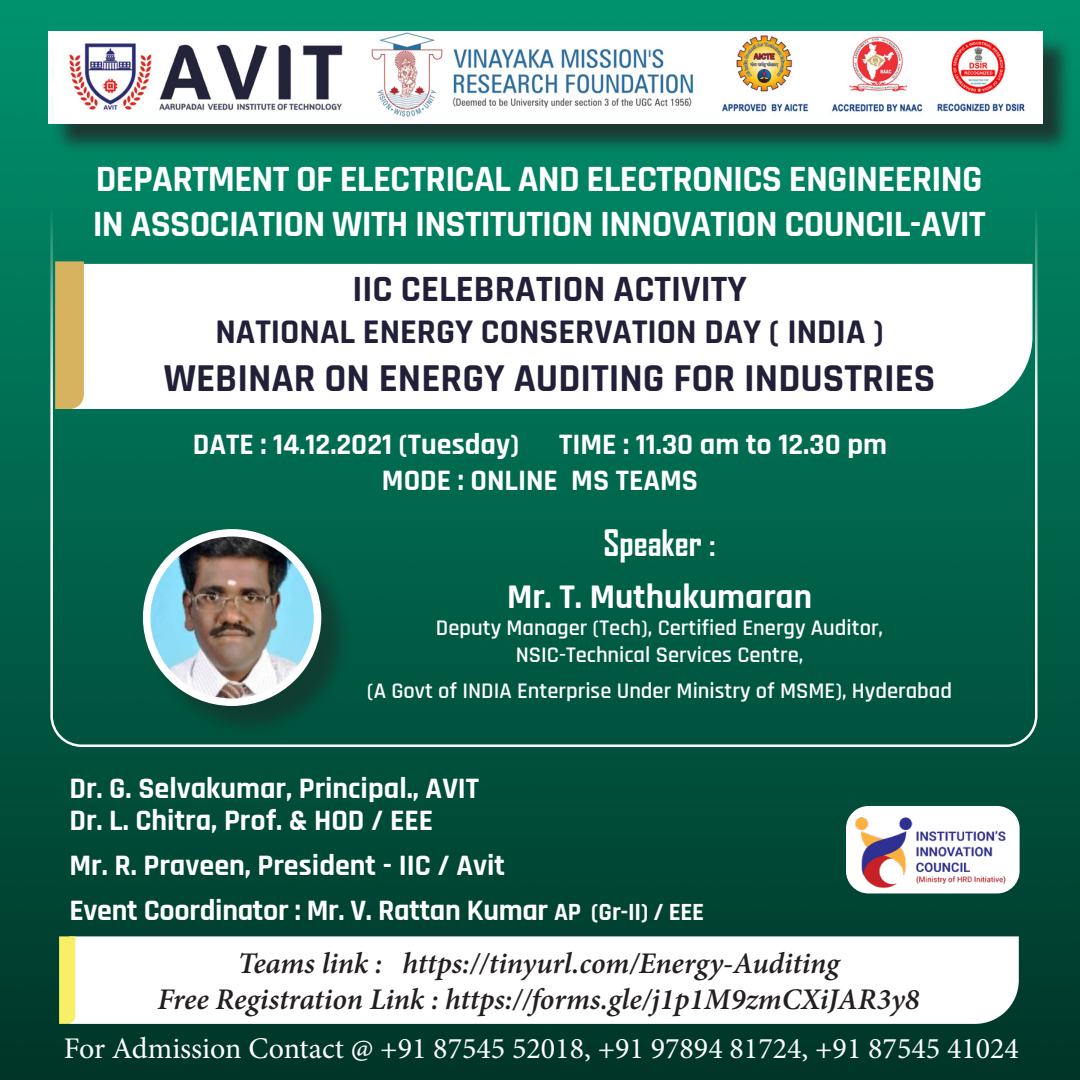
<style>
.page{position:relative;width:1080px;height:1080px;background:#fff}
.page>*{position:absolute;margin:0;border:0;box-sizing:border-box;transform-origin:0 0}
.t1{font:700 40px "Rajdhani";color:#212038}
.t2{font:700 37.5px/45px "Rajdhani";letter-spacing:-.02em;color:#fff}
.t3{font:700 37.5px "Rajdhani";color:#212038}
.t4{font:700 35px "Rajdhani";color:#212038}
.t5{font:700 35px "Rajdhani";color:#fff}
.t6{font:700 35px "Agency FB";color:#fff}
.t7{font:700 30px "Rajdhani";color:#fff}
.t8{font:italic 600 30px "Minion Pro";color:#231f20}
.t9{font:30px "Minion Pro";color:#fff}
.t10{font:600 22.5px/27px "Rajdhani";color:#fff;text-align:center}
.s1{font-size:25px}
</style>
<div class="page">
<img style="left:0;top:0;width:1080px;height:1080px">
<svg style="left:84px;top:264px;width:948px;height:145px"></svg>
<svg style="left:75px;top:936px;width:944px;height:88px"></svg>
<div style="left:52px;top:35px;width:1022px;height:120px;background:#231f20;opacity:.75"></div>
<img style="left:48px;top:31px;width:994px;height:92px">
<svg style="left:59px;top:936px;width:16px;height:88px"></svg>
<svg style="left:55px;top:261px;width:29px;height:148px;background:#d5b361"></svg>
<img style="left:846px;top:806px;width:174px;height:87px">
<div style="left:147px;top:534px;width:205px;height:203px;background:#231f20;opacity:.45"></div>
<img style="left:147px;top:533px;width:171px;height:169px;border-radius:85px">
<div style="left:143px;top:529px;width:178px;height:177px;border:8px solid #fff;border-radius:50%"></div>
<p class="t2" style="left:93px;top:158px;width:895px">DEPARTMENT OF ELECTRICAL AND ELECTRONICS ENGINEERING<br>IN ASSOCIATION WITH INSTITUTION INNOVATION COUNCIL-AVIT</p>
<p class="t3" style="left:352px;top:267px;width:396px">IIC CELEBRATION ACTIVITY</p>
<p class="t4" style="left:215px;top:311px;width:670px">NATIONAL ENERGY CONSERVATION DAY ( INDIA )</p>
<p class="t1" style="left:164px;top:354px;width:773px">WEBINAR ON ENERGY AUDITING FOR INDUSTRIES</p>
<p class="t7" style="left:193px;top:426px;width:328px">DATE : 14.12.2021 (Tuesday)</p>
<p class="t7" style="left:559px;top:426px;width:330px">TIME : 11.30 am to 12.30 pm</p>
<p class="t7" style="left:382px;top:462px;width:318px">MODE : ONLINE MS TEAMS</p>
<p class="t6" style="left:603px;top:521px;width:114px">Speaker :</p>
<p class="t5" style="left:507px;top:575px;width:307px">Mr. T. Muthukumaran</p>
<p class="t10" style="left:436px;top:615px;width:449px">Deputy Manager (Tech), Certified Energy Auditor,<br>NSIC-Technical Services Centre,</p>
<p class="t10" style="left:367px;top:678px;width:586px">(A Govt of INDIA Enterprise Under Ministry of MSME), Hyderabad</p>
<p class="t7" style="left:69px;top:770px;width:411px">Dr. G. Selvakumar, Principal., AVIT</p>
<p class="t7" style="left:69px;top:802px;width:365px">Dr. L. Chitra, Prof. &amp; HOD / EEE</p>
<p class="t7" style="left:69px;top:847px;width:437px">Mr. R. Praveen, President - IIC / Avit</p>
<p class="t7" style="left:69px;top:892px;width:636px">Event Coordinator : Mr. V. Rattan Kumar <span class="s1">AP (Gr-II) / EEE</span></p>
<p class="t8" style="left:238px;top:943px;width:603px">Teams link : https://tinyurl.com/Energy-Auditing</p>
<p class="t8" style="left:157px;top:979px;width:764px">Free Registration Link : https://forms.gle/j1p1M9zmCXiJAR3y8</p>
<p class="t9" style="left:64px;top:1029px;width:957px">For Admission Contact @ +91 87545 52018, +91 97894 81724, +91 87545 41024</p>
</div>
